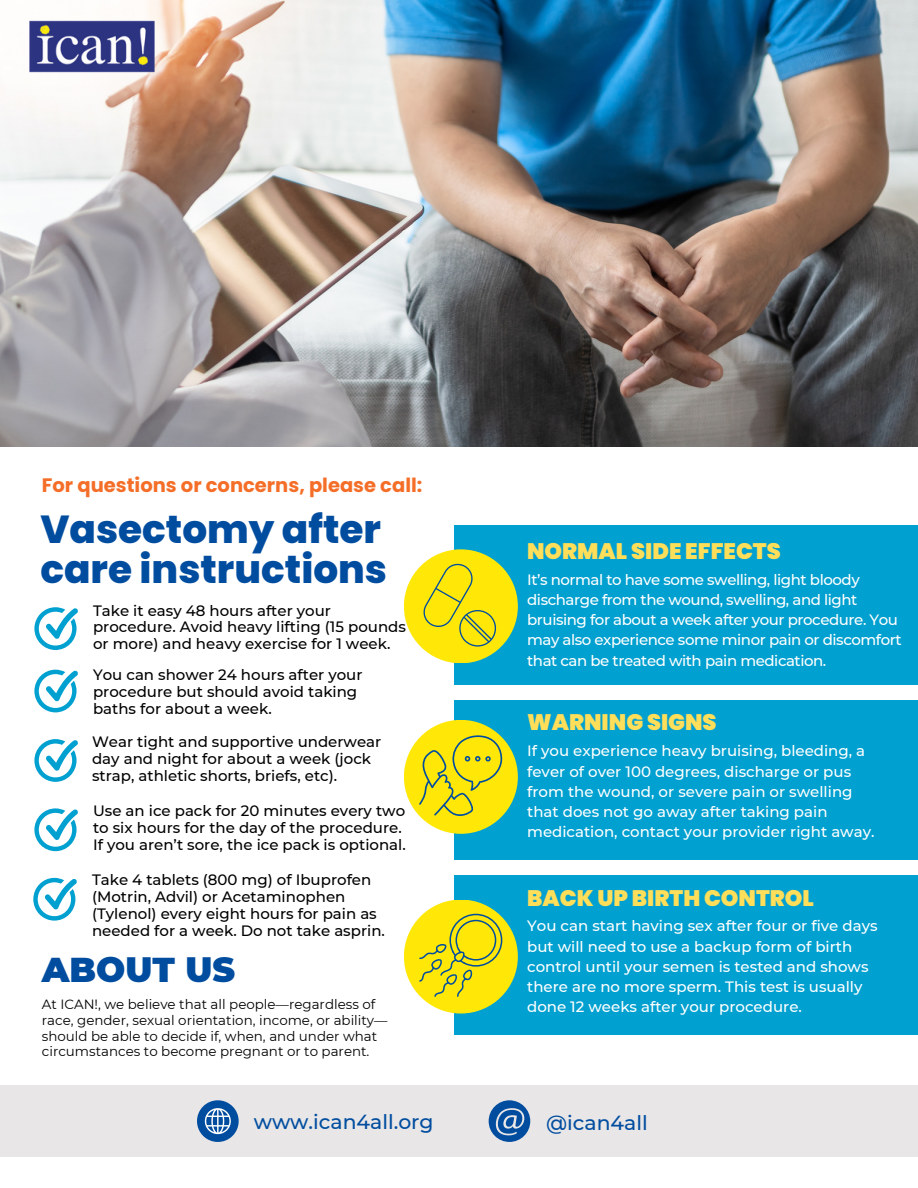
<style>
.page{position:relative;width:918px;height:1188px;background:#fff}
.page>*{position:absolute;margin:0;border:0;box-sizing:border-box;transform-origin:0 0}
.t1{font:800 39px/39.3px "Poppins";color:#004da0}
.t2{font:900 34.5px "Montserrat";color:#004da0}
.t3{font:900 22.5px "Poppins";color:#ffde59}
.t4{font:500 20.4px "Montserrat";color:#004da0}
.t5{font:700 19.5px "Poppins";color:#f56e28}
.t6{font:500 15px/16.8px "Montserrat";color:#000}
.t7{font:500 15px/20.2px "Montserrat";color:#fff}
.t8{font:500 15px/20.2px "Montserrat";letter-spacing:-.03em;color:#fff}
.t9{font:13.35px/15.6px "Montserrat";color:#000}
</style>
<div class="page">
<div style="left:454px;top:525px;width:464px;height:160px;background:#00a0d0"></div>
<div style="left:454px;top:701px;width:464px;height:159px;background:#00a0d0"></div>
<div style="left:0;top:1086px;width:918px;height:71px;background:#e8e6e6"></div>
<div style="left:454px;top:876px;width:464px;height:159px;background:#00a0d0"></div>
<svg style="left:197px;top:1100px;width:42px;height:42px"></svg>
<svg style="left:489px;top:1100px;width:41px;height:42px"></svg>
<div style="left:404px;top:549px;width:114px;height:114px;background:#ffe808;border-radius:50%"></div>
<div style="left:404px;top:900px;width:114px;height:114px;background:#ffe808;border-radius:50%"></div>
<div style="left:404px;top:720px;width:114px;height:114px;background:#ffe808;border-radius:50%"></div>
<svg style="left:34px;top:607px;width:44px;height:43px"></svg>
<svg style="left:34px;top:670px;width:44px;height:42px"></svg>
<svg style="left:34px;top:739px;width:44px;height:43px"></svg>
<svg style="left:34px;top:808px;width:44px;height:43px"></svg>
<svg style="left:33px;top:878px;width:44px;height:43px"></svg>
<img style="left:0;top:0;width:918px;height:446px">
<img style="left:27px;top:18px;width:130px;height:57px">
<svg style="left:419px;top:735px;width:83px;height:81px"></svg>
<svg style="left:421px;top:563px;width:76px;height:84px"></svg>
<svg style="left:419px;top:914px;width:83px;height:83px"></svg>
<p class="t5" style="left:42px;top:471px;width:382px">For questions or concerns, please call:</p>
<p class="t1" style="left:40px;top:510px;width:348px">Vasectomy after care instructions</p>
<p class="t6" style="left:93px;top:602px;width:314px">Take it easy 48 hours after your procedure. Avoid heavy lifting (15 pounds or more) and heavy exercise for 1 week.</p>
<p class="t6" style="left:93px;top:666px;width:271px">You can shower 24 hours after your procedure but should avoid taking baths for about a week.</p>
<p class="t6" style="left:92px;top:733px;width:291px">Wear tight and supportive underwear day and night for about a week (jock strap, athletic shorts, briefs, etc).</p>
<p class="t6" style="left:93px;top:802px;width:314px">Use an ice pack for 20 minutes every two to six hours for the day of the procedure.<br>If you aren’t sore, the ice pack is optional.</p>
<p class="t6" style="left:92px;top:871px;width:294px">Take 4 tablets (800 mg) of Ibuprofen (Motrin, Advil) or Acetaminophen (Tylenol) every eight hours for pain as needed for a week. Do not take asprin.</p>
<p class="t2" style="left:42px;top:949px;width:195px">ABOUT US</p>
<p class="t9" style="left:42px;top:997px;width:347px">At ICAN!, we believe that all people—regardless of race, gender, sexual orientation, income, or ability— should be able to decide if, when, and under what circumstances to become pregnant or to parent.</p>
<p class="t3" style="left:527px;top:535px;width:255px">NORMAL SIDE EFFECTS</p>
<p class="t8" style="left:527px;top:569px;width:376px">It’s normal to have some swelling, light bloody discharge from the wound, swelling, and light bruising for about a week after your procedure. You may also experience some minor pain or discomfort that can be treated with pain medication.</p>
<p class="t3" style="left:527px;top:707px;width:191px">WARNING SIGNS</p>
<p class="t7" style="left:527px;top:741px;width:349px">If you experience heavy bruising, bleeding, a fever of over 100 degrees, discharge or pus from the wound, or severe pain or swelling that does not go away after taking pain medication, contact your provider right away.</p>
<p class="t3" style="left:527px;top:882px;width:288px">BACK UP BIRTH CONTROL</p>
<p class="t7" style="left:527px;top:916px;width:352px">You can start having sex after four or five days but will need to use a backup form of birth control until your semen is tested and shows there are no more sperm. This test is usually done 12 weeks after your procedure.</p>
<p class="t4" style="left:254px;top:1109px;width:181px">www.ican4all.org</p>
<p class="t4" style="left:546px;top:1111px;width:103px">@ican4all</p>
</div>
